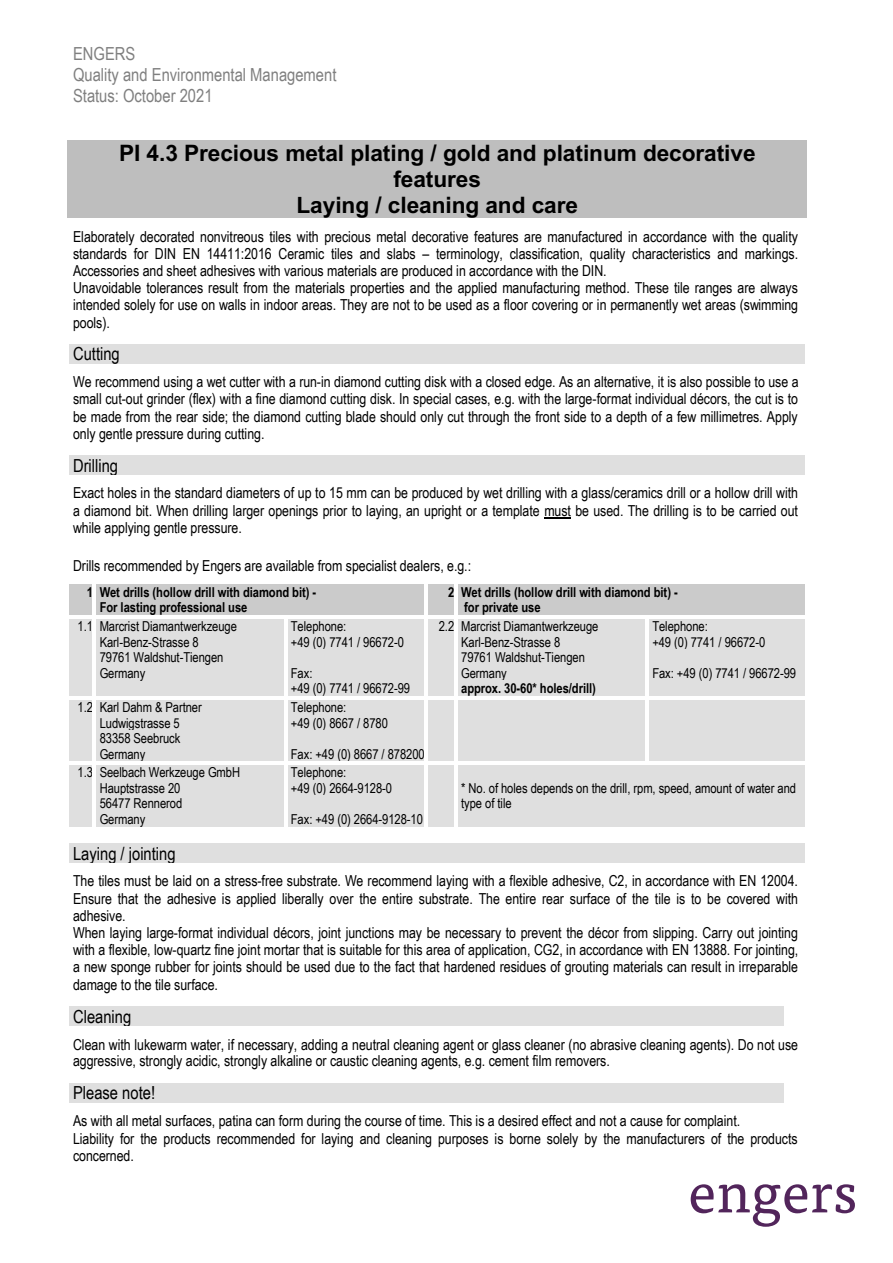
<style>
.page{position:relative;width:893px;height:1263px;background:#fff}
.page>*{position:absolute;margin:0;border:0;box-sizing:border-box;transform-origin:0 0}
.t1{font:700 22.65px/26px "Arial";letter-spacing:-.005em;color:#000;text-align:center}
.t2{font:18px/20.7px "Arial Narrow";color:#7f7f7f}
.t3{font:18px "Arial Narrow";color:#000}
.t4{font:15.15px/17.2px "Arial Narrow";letter-spacing:-.005em;color:#000}
.t5{font:13.65px/15.5px "Arial Narrow";letter-spacing:-.005em;color:#000}
.t6{font:700 13.65px/15.5px "Arial Narrow";letter-spacing:-.005em;color:#000}
.s1{font-weight:700}
</style>
<div class="page">
<div style="left:73px;top:140px;width:728px;height:26px;background:#bebebe"></div>
<div style="left:73px;top:166px;width:728px;height:26px;background:#bebebe"></div>
<div style="left:73px;top:192px;width:728px;height:25px;background:#bebebe"></div>
<div style="left:69px;top:343px;width:736px;height:21px;background:#dfdfdf"></div>
<div style="left:73px;top:455px;width:728px;height:20px;background:#dfdfdf"></div>
<svg style="left:544px;top:517px;width:27px;height:1px"></svg>
<div style="left:69px;top:584px;width:24px;height:31px;background:#cbcbcb"></div>
<div style="left:96px;top:584px;width:329px;height:31px;background:#cbcbcb"></div>
<div style="left:428px;top:584px;width:26px;height:31px;background:#cbcbcb"></div>
<div style="left:458px;top:584px;width:347px;height:31px;background:#cbcbcb"></div>
<div style="left:69px;top:618px;width:24px;height:78px;background:#dfdfdf"></div>
<div style="left:96px;top:618px;width:188px;height:78px;background:#dfdfdf"></div>
<div style="left:287px;top:618px;width:138px;height:78px;background:#dfdfdf"></div>
<div style="left:428px;top:618px;width:26px;height:78px;background:#dfdfdf"></div>
<div style="left:458px;top:618px;width:187px;height:78px;background:#dfdfdf"></div>
<div style="left:649px;top:618px;width:156px;height:78px;background:#dfdfdf"></div>
<div style="left:69px;top:699px;width:24px;height:62px;background:#dfdfdf"></div>
<div style="left:96px;top:699px;width:188px;height:62px;background:#dfdfdf"></div>
<div style="left:287px;top:699px;width:138px;height:62px;background:#dfdfdf"></div>
<div style="left:428px;top:699px;width:26px;height:62px;background:#dfdfdf"></div>
<div style="left:458px;top:699px;width:187px;height:62px;background:#dfdfdf"></div>
<div style="left:649px;top:699px;width:156px;height:62px;background:#dfdfdf"></div>
<div style="left:69px;top:765px;width:24px;height:62px;background:#dfdfdf"></div>
<div style="left:96px;top:765px;width:188px;height:62px;background:#dfdfdf"></div>
<div style="left:287px;top:765px;width:138px;height:62px;background:#dfdfdf"></div>
<div style="left:428px;top:765px;width:26px;height:62px;background:#dfdfdf"></div>
<div style="left:458px;top:765px;width:347px;height:62px;background:#dfdfdf"></div>
<div style="left:73px;top:843px;width:728px;height:20px;background:#dfdfdf"></div>
<div style="left:69px;top:1005px;width:715px;height:21px;background:#dfdfdf"></div>
<div style="left:73px;top:1082px;width:707px;height:21px;background:#dfdfdf"></div>
<svg style="left:691px;top:1184px;width:164px;height:43px"></svg>
<p class="t2" style="left:73px;top:43px;width:265px">ENGERS<br>Quality and Environmental Management<br>Status: October 2021</p>
<p class="t1" style="left:119px;top:140px;width:638px">PI 4.3 Precious metal plating / gold and platinum decorative features<br>Laying / cleaning and care</p>
<p class="t4" style="left:73px;top:227px;width:727px">Elaborately decorated nonvitreous tiles with precious metal decorative features are manufactured in accordance with the quality standards for DIN EN 14411:2016 Ceramic tiles and slabs – terminology, classification, quality characteristics and markings.<br>Accessories and sheet adhesives with various materials are produced in accordance with the DIN.<br>Unavoidable tolerances result from the materials properties and the applied manufacturing method. These tile ranges are always intended solely for use on walls in indoor areas. They are not to be used as a floor covering or in permanently wet areas (swimming pools).</p>
<p class="t3" style="left:73px;top:341px;width:48px">Cutting</p>
<p class="t4" style="left:73px;top:373px;width:727px;text-align:justify">We recommend using a wet cutter with a run-in diamond cutting disk with a closed edge. As an alternative, it is also possible to use a small cut-out grinder (flex) with a fine diamond cutting disk. In special cases, e.g. with the large-format individual décors, the cut is to be made from the rear side; the diamond cutting blade should only cut through the front side to a depth of a few millimetres. Apply only gentle pressure during cutting.</p>
<p class="t3" style="left:73px;top:452px;width:47px">Drilling</p>
<p class="t4" style="left:73px;top:484px;width:727px;text-align:justify">Exact holes in the standard diameters of up to 15 mm can be produced by wet drilling with a glass/ceramics drill or a hollow drill with a diamond bit. When drilling larger openings prior to laying, an upright or a template must be used. The drilling is to be carried out while applying gentle pressure.</p>
<p class="t4" style="left:73px;top:556px;width:400px">Drills recommended by Engers are available from specialist dealers, e.g.:</p>
<p class="t6" style="left:100px;top:584px;width:218px;text-indent:-13px">1 Wet drills (hollow drill with diamond bit) -<br>For lasting professional use</p>
<p class="t6" style="left:464px;top:584px;width:215px;text-indent:-16px">2 Wet drills (hollow drill with diamond bit) - for private use</p>
<p class="t5" style="left:100px;top:618px;width:139px;text-indent:-22px">1.1 Marcrist Diamantwerkzeuge<br>Karl-Benz-Strasse 8<br>79761 Waldshut-Tiengen<br>Germany</p>
<p class="t5" style="left:291px;top:618px;width:115px">Telephone:<br>+49 (0) 7741 / 96672-0</p>
<p class="t5" style="left:461px;top:618px;width:139px;text-indent:-22px">2.2 Marcrist Diamantwerkzeuge<br>Karl-Benz-Strasse 8<br>79761 Waldshut-Tiengen<br>Germany<br><span class="s1">approx. 30-60* holes/drill)</span></p>
<p class="t5" style="left:652px;top:618px;width:115px">Telephone:<br>+49 (0) 7741 / 96672-0</p>
<p class="t5" style="left:652px;top:664px;width:145px">Fax: +49 (0) 7741 / 96672-99</p>
<p class="t5" style="left:291px;top:664px;width:121px">Fax:<br>+49 (0) 7741 / 96672-99</p>
<p class="t5" style="left:100px;top:699px;width:104px;text-indent:-22px">1.2 Karl Dahm &amp; Partner<br>Ludwigstrasse 5<br>83358 Seebruck<br>Germany</p>
<p class="t5" style="left:291px;top:699px;width:99px">Telephone:<br>+49 (0) 8667 / 8780</p>
<p class="t5" style="left:291px;top:745px;width:135px">Fax: +49 (0) 8667 / 878200</p>
<p class="t5" style="left:100px;top:764px;width:142px;text-indent:-22px">1.3 Seelbach Werkzeuge GmbH<br>Hauptstrasse 20<br>56477 Rennerod<br>Germany</p>
<p class="t5" style="left:291px;top:764px;width:103px">Telephone:<br>+49 (0) 2664-9128-0</p>
<p class="t5" style="left:291px;top:811px;width:134px">Fax: +49 (0) 2664-9128-10</p>
<p class="t5" style="left:461px;top:780px;width:336px">* No. of holes depends on the drill, rpm, speed, amount of water and type of tile</p>
<p class="t3" style="left:73px;top:840px;width:104px">Laying / jointing</p>
<p class="t4" style="left:73px;top:872px;width:727px">The tiles must be laid on a stress-free substrate. We recommend laying with a flexible adhesive, C2, in accordance with EN 12004.<br>Ensure that the adhesive is applied liberally over the entire substrate. The entire rear surface of the tile is to be covered with adhesive.<br>When laying large-format individual décors, joint junctions may be necessary to prevent the décor from slipping. Carry out jointing with a flexible, low-quartz fine joint mortar that is suitable for this area of application, CG2, in accordance with EN 13888. For jointing, a new sponge rubber for joints should be used due to the fact that hardened residues of grouting materials can result in irreparable damage to the tile surface.</p>
<p class="t3" style="left:73px;top:1003px;width:60px">Cleaning</p>
<p class="t4" style="left:73px;top:1035px;width:727px">Clean with lukewarm water, if necessary, adding a neutral cleaning agent or glass cleaner (no abrasive cleaning agents). Do not use aggressive, strongly acidic, strongly alkaline or caustic cleaning agents, e.g. cement film removers.</p>
<p class="t3" style="left:73px;top:1080px;width:84px">Please note!</p>
<p class="t4" style="left:73px;top:1112px;width:726px">As with all metal surfaces, patina can form during the course of time. This is a desired effect and not a cause for complaint.<br>Liability for the products recommended for laying and cleaning purposes is borne solely by the manufacturers of the products concerned.</p>
</div>
